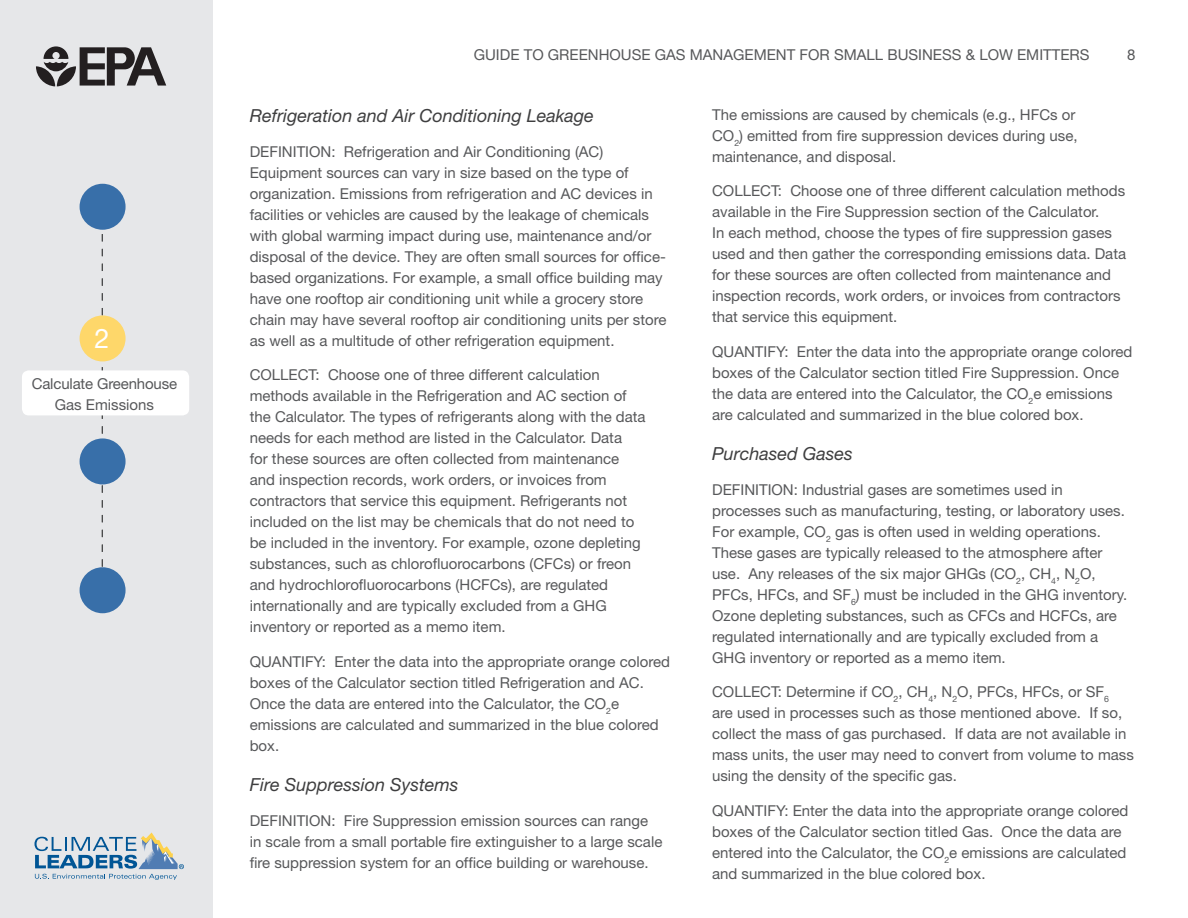
<style>
.page{position:relative;width:1188px;height:918px;background:#fff}
.page>*{position:absolute;margin:0;border:0;box-sizing:border-box;transform-origin:0 0}
.t1{font:27px "Helvetica Neue";color:#fff}
.t2{font:italic 18px "Helvetica Neue";color:#3e3e3f}
.t3{font:15px/21px "Helvetica Neue";color:#57585a}
</style>
<div class="page">
<div style="left:0;top:0;width:213px;height:918px;background:#e6e7e9"></div>
<svg style="left:35px;top:833px;width:149px;height:47px"></svg>
<svg style="left:36px;top:46px;width:130px;height:40px"></svg>
<svg style="left:102px;top:234px;width:1px;height:333px"></svg>
<div style="left:80px;top:315px;width:46px;height:46px;background:#fed76a;border-radius:50%"></div>
<div style="left:22px;top:370px;width:167px;height:45px;background:#fff;border-radius:7px"></div>
<div style="left:80px;top:184px;width:46px;height:46px;background:#386fa9;border-radius:50%"></div>
<div style="left:80px;top:438px;width:46px;height:46px;background:#386fa9;border-radius:50%"></div>
<div style="left:80px;top:567px;width:46px;height:46px;background:#386fa9;border-radius:50%"></div>
<h1 class="t1" style="left:94px;top:322px;width:17px">2</h1>
<p class="t3" style="left:32px;top:373px;width:147px;text-align:center">Calculate Greenhouse<br>Gas Emissions</p>
<p class="t3" style="left:474px;top:44px;width:617px">Guide to Greenhouse Gas Managem ent for Small Business &amp; Low Em itters</p>
<p class="t3" style="left:1127px;top:44px;width:10px">8</p>
<p class="t2" style="left:250px;top:105px;width:346px">Refrigeration and Air Conditioning Leakage</p>
<p class="t3" style="left:250px;top:141px;width:9px">DEFINITION</p>
<p class="t3" style="left:250px;top:141px;width:418px;text-indent:82px">: Refrigeration and Air Conditioning (AC)<br>Equipment sources can vary in size based on the type of organization. Emissions from refrigeration and AC devices in facilities or vehicles are caused by the leakage of chemicals with global warming impact during use, maintenance and/or disposal of the device. They are often small sources for office&shy;based organizations. For example, a small office building may have one rooftop air conditioning unit while a grocery store chain may have several rooftop air conditioning units per store as well as a multitude of other refrigeration equipment.</p>
<p class="t3" style="left:250px;top:364px;width:21px">COLLE</p>
<p class="t3" style="left:250px;top:364px;width:397px;text-indent:48px">CT: Choose one of three different calculation methods available in the Refrigeration and AC section of the Calculator. The types of refrigerants along with the data needs for each method are listed in the Calculator. Data<br>for these sources are often collected from maintenance and inspection records, work orders, or invoices from contractors that service this equipment. Refrigerants not included on the list may be chemicals that do not need to be included in the inventory. For example, ozone depleting substances, such as chlorofluorocarbons (CFCs) or freon and hydrochlorofluorocarbons (H CFCs), are regulated internationally and are typically excluded from a GH G inventory or reported as a memo item.</p>
<p class="t3" style="left:250px;top:651px;width:21px">QUANTIF</p>
<p class="t3" style="left:250px;top:651px;width:422px;text-indent:64px">Y: Enter the data into the appropriate orange colored boxes of the Calculator section titled Refrigeration and AC.<br>Once the data are entered into the Calculator, the CO<sub>2</sub>e emissions are calculated and summarized in the blue colored box.</p>
<p class="t2" style="left:250px;top:774px;width:210px">Fire Suppression Systems</p>
<p class="t3" style="left:250px;top:810px;width:9px">DEFINITION</p>
<p class="t3" style="left:250px;top:810px;width:414px;text-indent:82px">: Fire Suppression emission sources can range in scale from a small portable fire extinguisher to a large scale fire suppression system for an office building or warehouse.</p>
<p class="t3" style="left:712px;top:104px;width:367px">The emissions are caused by chemicals (e.g., HFCs or<br>CO<sub>2</sub>) emitted from fire suppression devices during use, maintenance, and disposal.</p>
<p class="t3" style="left:712px;top:180px;width:21px">COLLE</p>
<p class="t3" style="left:712px;top:180px;width:416px;text-indent:48px">CT: Choose one of three different calculation methods available in the Fire Suppression section of the Calculator.<br>I n each method, choose the types of fire suppression gases used and then gather the corresponding emissions data. Data for these sources are often collected from maintenance and inspection records, work orders, or invoices from contractors that service this equipment.</p>
<p class="t3" style="left:712px;top:341px;width:21px">QUANTIF</p>
<p class="t3" style="left:712px;top:341px;width:422px;text-indent:64px">Y: Enter the data into the appropriate orange colored boxes of the Calculator section titled Fire Suppression. Once the data are entered into the Calculator, the CO<sub>2</sub>e emissions are calculated and summarized in the blue colored box.</p>
<p class="t2" style="left:712px;top:443px;width:142px">Purchased Gases</p>
<p class="t3" style="left:712px;top:479px;width:9px">DEFINITION</p>
<p class="t3" style="left:712px;top:479px;width:417px;text-indent:82px">: I ndustrial gases are sometimes used in processes such as manufacturing, testing, or laboratory uses.<br>For example, CO<sub>2</sub> gas is often used in welding operations.<br>These gases are typically released to the atmosphere after use. Any releases of the six major GHGs (CO<sub>2</sub>, CH <sub>4</sub>, N <sub>2</sub>O, PFCs, HFCs, and SF<sub>6</sub>) must be included in the GHG inventory.<br>Ozone depleting substances, such as CFCs and HCFCs, are regulated internationally and are typically excluded from a<br>GH G inventory or reported as a memo item.</p>
<p class="t3" style="left:712px;top:681px;width:21px">COLLE</p>
<p class="t3" style="left:712px;top:681px;width:423px;text-indent:48px">CT: Determine if CO<sub>2</sub>, CH <sub>4</sub>, N <sub>2</sub>O, PFCs, HFCs, or SF<sub>6<br></sub>are used in processes such as those mentioned above. If so, collect the mass of gas purchased. If data are not available in mass units, the user may need to convert from volume to mass using the density of the specific gas.</p>
<p class="t3" style="left:712px;top:800px;width:21px">QUANTIF</p>
<p class="t3" style="left:712px;top:800px;width:418px;text-indent:64px">Y: Enter the data into the appropriate orange colored boxes of the Calculator section titled Gas. Once the data are entered into the Calculator, the CO<sub>2</sub>e emissions are calculated and summarized in the blue colored box.</p>
</div>
